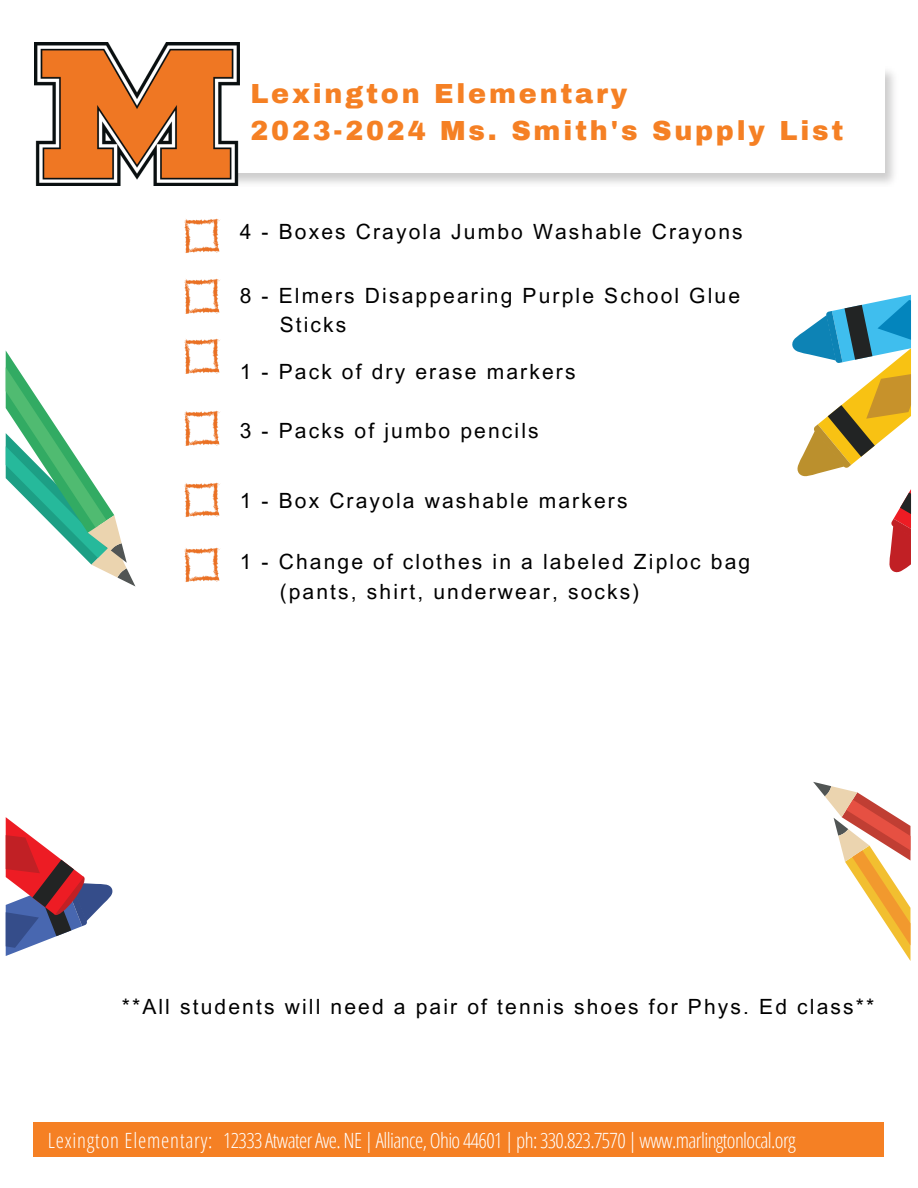
<style>
.page{position:relative;width:918px;height:1188px;background:#fff}
.page>*{position:absolute;margin:0;border:0;box-sizing:border-box;transform-origin:0 0}
.t1{font:900 27px/37.2px "Archivo";letter-spacing:.105em;color:#f58024}
.t2{font:21px/29.2px "Arial MT Pro";letter-spacing:.105em;color:#000}
.t3{font:300 21px "Open Sans Condensed";letter-spacing:-.03em;color:#fff}
.t4{font:300 21px "Open Sans Condensed";letter-spacing:.035em;color:#fff}
</style>
<div class="page">
<div style="left:33px;top:1122px;width:851px;height:34px;background:#f58024"></div>
<img style="left:189px;top:71px;width:705px;height:115px">
<div style="left:190px;top:66px;width:695px;height:106px;background:#fff"></div>
<img style="left:35px;top:43px;width:204px;height:142px">
<svg style="left:6px;top:817px;width:107px;height:139px"></svg>
<svg style="left:6px;top:351px;width:129px;height:236px"></svg>
<svg style="left:813px;top:782px;width:97px;height:178px"></svg>
<svg style="left:889px;top:489px;width:23px;height:84px"></svg>
<svg style="left:792px;top:295px;width:119px;height:182px"></svg>
<img style="left:184px;top:218px;width:36px;height:35px">
<img style="left:184px;top:279px;width:36px;height:34px">
<img style="left:184px;top:339px;width:36px;height:35px">
<img style="left:184px;top:410px;width:36px;height:35px">
<img style="left:184px;top:482px;width:36px;height:35px">
<img style="left:184px;top:547px;width:36px;height:35px">
<p class="t1" style="left:250px;top:76px;width:594px">Lexington Elementary<br>2023-2024 Ms. Smith's Supply List</p>
<p class="t2" style="left:240px;top:220px;width:505px">4 - Boxes Crayola Jumbo Washable Crayons</p>
<p class="t2" style="left:280px;top:284px;width:462px;text-indent:-40px">8 - Elmers Disappearing Purple School Glue<br>Sticks</p>
<p class="t2" style="left:240px;top:360px;width:337px">1 - Pack of dry erase markers</p>
<p class="t2" style="left:240px;top:419px;width:301px">3 - Packs of jumbo pencils</p>
<p class="t2" style="left:240px;top:489px;width:389px">1 - Box Crayola washable markers</p>
<p class="t2" style="left:280px;top:550px;width:472px;text-indent:-40px">1 - Change of clothes in a labeled Ziploc bag (pants, shirt, underwear, socks)</p>
<p class="t2" style="left:122px;top:995px;width:754px">**All students will need a pair of tennis shoes for Phys. Ed class**</p>
<p class="t4" style="left:48px;top:1125px;width:166px">Lexington Elementary:</p>
<p class="t3" style="left:223px;top:1126px;width:574px">12333 Atwater Ave. NE | Alliance, Ohio 44601 | ph: 330.823.7570 | www.marlingtonlocal.org</p>
</div>
